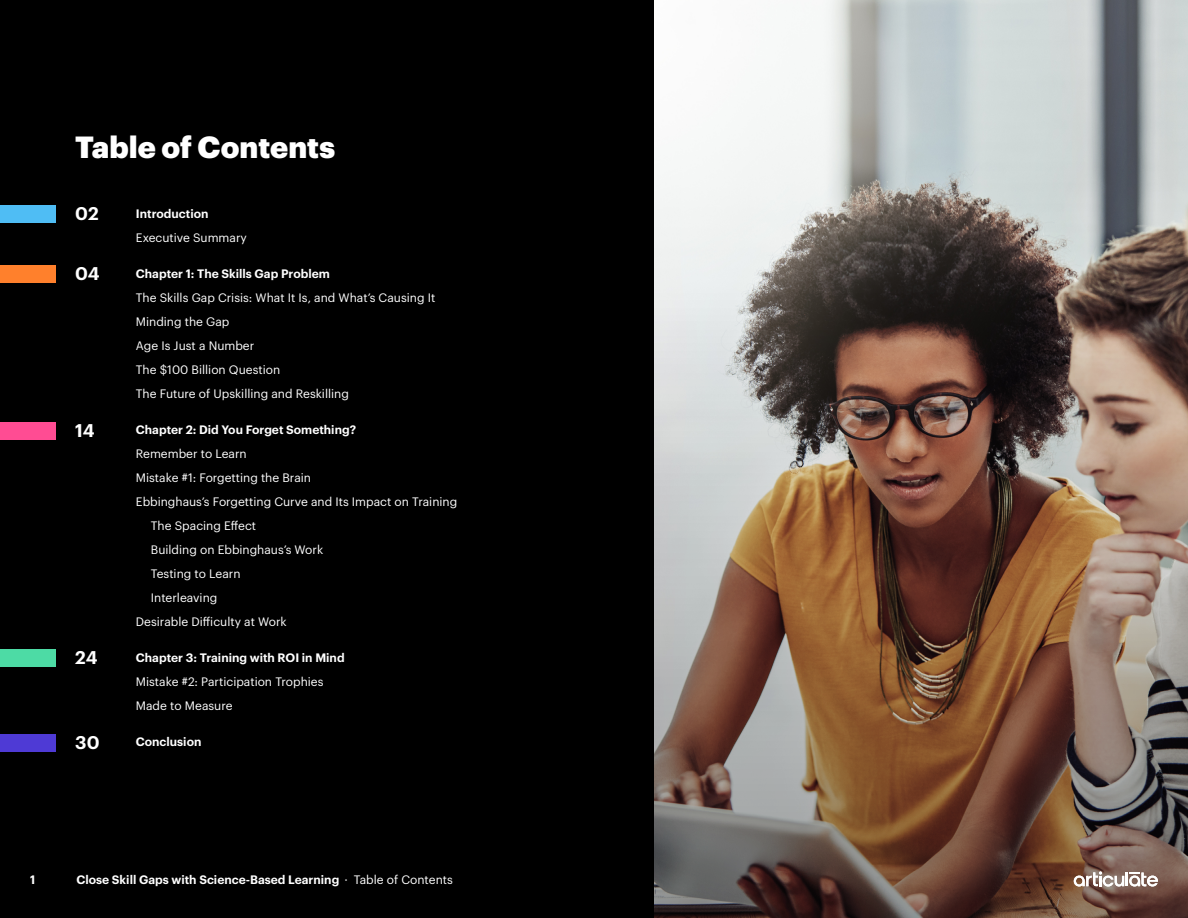
<style>
.page{position:relative;width:1188px;height:918px;background:#000}
.page>*{position:absolute;margin:0;border:0;box-sizing:border-box;transform-origin:0 0}
.t1{font:900 30px "Graphik";color:#fff}
.t2{font:600 18px "Graphik";letter-spacing:.01em;color:#fff}
.t3{font:12px/24px "Graphik";color:#fff}
.t4{font:600 12px "Graphik";color:#fff}
.s1{font-weight:400}
</style>
<div class="page">
<img style="left:654px;top:0;width:534px;height:918px">
<div style="left:0;top:205px;width:56px;height:18px;background:#4fbdf4"></div>
<div style="left:0;top:266px;width:56px;height:17px;background:#ff802c"></div>
<div style="left:0;top:422px;width:56px;height:18px;background:#ff4c93"></div>
<div style="left:0;top:650px;width:56px;height:17px;background:#4ddba5"></div>
<div style="left:0;top:734px;width:56px;height:18px;background:#4e3ad5"></div>
<svg style="left:1074px;top:872px;width:84px;height:14px"></svg>
<h1 class="t1" style="left:75px;top:124px;width:262px">Table of Contents</h1>
<h2 class="t2" style="left:75px;top:200px;width:25px">02</h2>
<h2 class="t2" style="left:75px;top:260px;width:26px">04</h2>
<h2 class="t2" style="left:75px;top:417px;width:21px">14</h2>
<h2 class="t2" style="left:75px;top:644px;width:24px">24</h2>
<h2 class="t2" style="left:75px;top:729px;width:26px">30</h2>
<p class="t4" style="left:136px;top:204px;width:74px">Introduction</p>
<p class="t3" style="left:136px;top:224px;width:113px">Executive Summary</p>
<p class="t4" style="left:136px;top:264px;width:195px">Chapter 1: The Skills Gap Problem</p>
<p class="t3" style="left:136px;top:284px;width:301px">The Skills Gap Crisis: What It Is, and What’s Causing It<br>Minding the Gap<br>Age Is Just a Number<br>The $100 Billion Question<br>The Future of Upskilling and Reskilling</p>
<p class="t4" style="left:136px;top:420px;width:222px">Chapter 2: Did You Forget Something?</p>
<p class="t3" style="left:136px;top:440px;width:112px">Remember to Learn</p>
<p class="t3" style="left:136px;top:464px;width:177px">Mistake #1: Forgetting the Brain</p>
<p class="t3" style="left:136px;top:488px;width:323px">Ebbinghaus’s Forgetting Curve and Its Impact on Training</p>
<p class="t3" style="left:151px;top:512px;width:107px">The Spacing Effect</p>
<p class="t3" style="left:151px;top:536px;width:174px">Building on Ebbinghaus’s Work</p>
<p class="t3" style="left:151px;top:560px;width:91px">Testing to Learn</p>
<p class="t3" style="left:151px;top:584px;width:68px">Interleaving</p>
<p class="t3" style="left:136px;top:608px;width:152px">Desirable Difficulty at Work</p>
<p class="t4" style="left:136px;top:648px;width:210px">Chapter 3: Training with ROI in Mind</p>
<p class="t3" style="left:136px;top:668px;width:189px">Mistake #2: Participation Trophies<br>Made to Measure</p>
<p class="t4" style="left:136px;top:732px;width:67px">Conclusion</p>
<p class="t4" style="left:30px;top:871px;width:7px">1</p>
<p class="t4" style="left:76px;top:871px;width:378px">Close Skill Gaps with Science-Based Learning <span class="s1">· Table of Contents</span></p>
</div>
